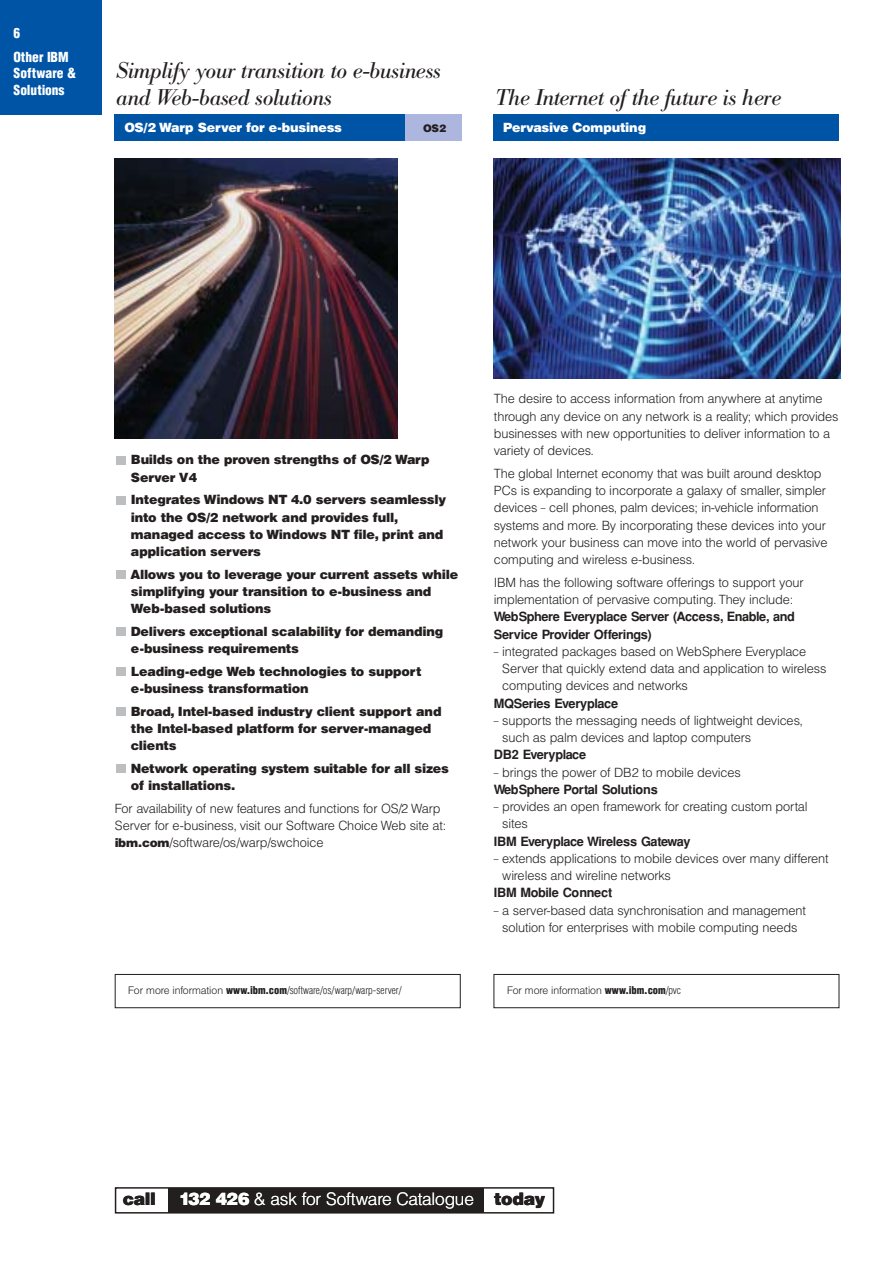
<style>
.page{position:relative;width:893px;height:1262px;background:#fff}
.page>*{position:absolute;margin:0;border:0;box-sizing:border-box;transform-origin:0 0}
.t1{font:italic 22.5px/27px "IBM Bod Apr Nin Six Text";letter-spacing:-.015em;color:#231f1f}
.t2{font:300 17.25px "IBM Hel Apr Nin Six";letter-spacing:-.015em;color:#fff}
.t3{font:900 17.25px "IBM Hel Apr Nin Six";color:#231f1f}
.t4{font:900 condensed 13.5px/24.3px "IBM Hel Apr Nin Six";letter-spacing:-.005em;color:#fff}
.t5{font:300 12.75px/17.2px "IBM Hel Apr Nin Six";letter-spacing:-.015em;color:#231f1f}
.t6{font:900 12.75px/17.2px "IBM Hel Apr Nin Six";letter-spacing:-.02em;color:#231f1f}
.t7{font:700 12.75px/17.2px "IBM Hel Apr Nin Six";letter-spacing:-.03em;color:#231f1f}
.t8{font:900 12.75px "IBM Hel Apr Nin Six";letter-spacing:-.02em;color:#fff}
.t9{font:300 condensed 10.5px "IBM Hel Apr Nin Six";letter-spacing:.005em;color:#231f1f}
.t10{font:300 10.5px "IBM Hel Apr Nin Six";letter-spacing:-.01em;color:#231f1f}
.t11{font:900 10.5px "IBM Hel Apr Nin Six";color:#231f1f}
.s1{font-weight:900;font-size:12px}
.s2{font-stretch:normal}
.s3{font-weight:900}
.s4{font-weight:900;font-stretch:condensed}
.s5{font-stretch:condensed}
.s6{font-weight:900;color:#231f1f}
</style>
<div class="page">
<div style="left:0;top:0;width:101px;height:115px;background:#0054a6"></div>
<div style="left:115px;top:1187px;width:439px;height:26px;border:2px solid #231f1f"></div>
<div style="left:168px;top:1187px;width:316px;height:25px;background:#231f1f"></div>
<div style="left:116px;top:764px;width:10px;height:9px;background:#bcbec0"></div>
<div style="left:116px;top:707px;width:10px;height:8px;background:#bcbec0"></div>
<div style="left:116px;top:667px;width:10px;height:9px;background:#bcbec0"></div>
<div style="left:116px;top:627px;width:10px;height:9px;background:#bcbec0"></div>
<div style="left:116px;top:570px;width:10px;height:8px;background:#bcbec0"></div>
<div style="left:116px;top:496px;width:10px;height:8px;background:#bcbec0"></div>
<div style="left:116px;top:456px;width:10px;height:8px;background:#bcbec0"></div>
<img style="left:115px;top:159px;width:282px;height:280px">
<div style="left:115px;top:115px;width:316px;height:26px;background:#0054a6"></div>
<div style="left:405px;top:115px;width:56px;height:26px;background:#adb6de"></div>
<img style="left:493px;top:159px;width:347px;height:219px">
<div style="left:493px;top:115px;width:346px;height:26px;background:#0054a6"></div>
<div style="left:115px;top:974px;width:345px;height:34px;border:1px solid #231f1f"></div>
<div style="left:493px;top:974px;width:346px;height:34px;border:1px solid #231f1f"></div>
<p class="t4" style="left:14px;top:22px;width:57px">6<br>Other IBM</p>
<p class="t4" style="left:14px;top:67px;width:64px;line-height:16.2px">Software &amp;<br>Solutions</p>
<h1 class="t1" style="left:116px;top:61px;width:326px">Simplify your transition to e-business and Web-based solutions</h1>
<p class="t8" style="left:124px;top:123px;width:219px">OS/2 Warp Server for e-business</p>
<p class="t11" style="left:423px;top:124px;width:25px">OS2</p>
<h1 class="t1" style="left:495px;top:88px;width:288px">The Internet of the future is here</h1>
<p class="t8" style="left:503px;top:123px;width:144px">Pervasive Computing</p>
<p class="t6" style="left:131px;top:452px;width:300px">Builds on the proven strengths of OS/2 Warp<br>Server V4</p>
<p class="t6" style="left:131px;top:492px;width:317px">Integrates Windows NT 4.0 servers seamlessly into the OS/2 network and provides full, managed access to Windows NT file, print and application servers</p>
<p class="t6" style="left:130px;top:566px;width:329px">Allows you to leverage your current assets while simplifying your transition to e-business and<br>Web-based solutions</p>
<p class="t6" style="left:131px;top:623px;width:314px">Delivers exceptional scalability for demanding e-business requirements</p>
<p class="t6" style="left:131px;top:663px;width:292px">Leading-edge Web technologies to support e-business transformation</p>
<p class="t6" style="left:131px;top:703px;width:312px">Broad, Intel-based industry client support and the Intel-based platform for server-managed clients</p>
<p class="t6" style="left:131px;top:760px;width:319px">Network operating system suitable for all sizes of installations.</p>
<p class="t5" style="left:115px;top:802px;width:333px">For availability of new features and functions for OS/2 Warp<br>Server for e-business, visit our Software Choice Web site at: <span class="s1">ibm.com</span>/software/os/warp/swchoice</p>
<p class="t5" style="left:494px;top:392px;width:346px">The desire to access information from anywhere at anytime through any device on any network is a reality; which provides businesses with new opportunities to deliver information to a variety of devices.</p>
<p class="t5" style="left:494px;top:467px;width:335px">The global Internet economy that was built around desktop PCs is expanding to incorporate a galaxy of smaller, simpler devices – cell phones, palm devices; in-vehicle information systems and more. By incorporating these devices into your network your business can move into the world of pervasive computing and wireless e-business.</p>
<p class="t5" style="left:494px;top:576px;width:311px">IBM has the following software offerings to support your implementation of pervasive computing. They include:</p>
<p class="t7" style="left:494px;top:609px;width:302px">WebSphere Everyplace Server (Access, Enable, and<br>Service Provider Offerings)</p>
<p class="t5" style="left:502px;top:645px;width:326px;text-indent:-8px">– integrated packages based on WebSphere Everyplace<br>Server that quickly extend data and application to wireless computing devices and networks</p>
<p class="t7" style="left:494px;top:696px;width:126px">MQSeries Everyplace</p>
<p class="t5" style="left:502px;top:714px;width:302px;text-indent:-8px">– supports the messaging needs of lightweight devices, such as palm devices and laptop computers</p>
<p class="t7" style="left:494px;top:747px;width:94px">DB2 Everyplace</p>
<p class="t5" style="left:494px;top:765px;width:248px">– brings the power of DB2 to mobile devices</p>
<p class="t7" style="left:494px;top:782px;width:165px">WebSphere Portal Solutions</p>
<p class="t5" style="left:502px;top:800px;width:307px;text-indent:-8px">– provides an open framework for creating custom portal sites</p>
<p class="t7" style="left:494px;top:834px;width:198px">IBM Everyplace Wireless Gateway</p>
<p class="t5" style="left:502px;top:852px;width:328px;text-indent:-8px">– extends applications to mobile devices over many different wireless and wireline networks</p>
<p class="t7" style="left:494px;top:885px;width:120px">IBM Mobile Connect</p>
<p class="t5" style="left:494px;top:903px;width:313px;text-align:center">– a server-based data synchronisation and management solution for enterprises with mobile computing needs</p>
<p class="t9" style="left:128px;top:986px;width:275px"><span class="s2">For more information</span> <span class="s3">www.ibm.com</span>/software/os/warp/warp-server/</p>
<p class="t10" style="left:507px;top:986px;width:175px">For more information <span class="s4">www.ibm.com</span><span class="s5">/pvc</span></p>
<h2 class="t3" style="left:123px;top:1192px;width:35px">call</h2>
<h2 class="t2" style="left:179px;top:1192px;width:368px"><span class="s3">132 426</span> &amp; ask for Software Catalogue <span class="s6">today</span></h2>
</div>
